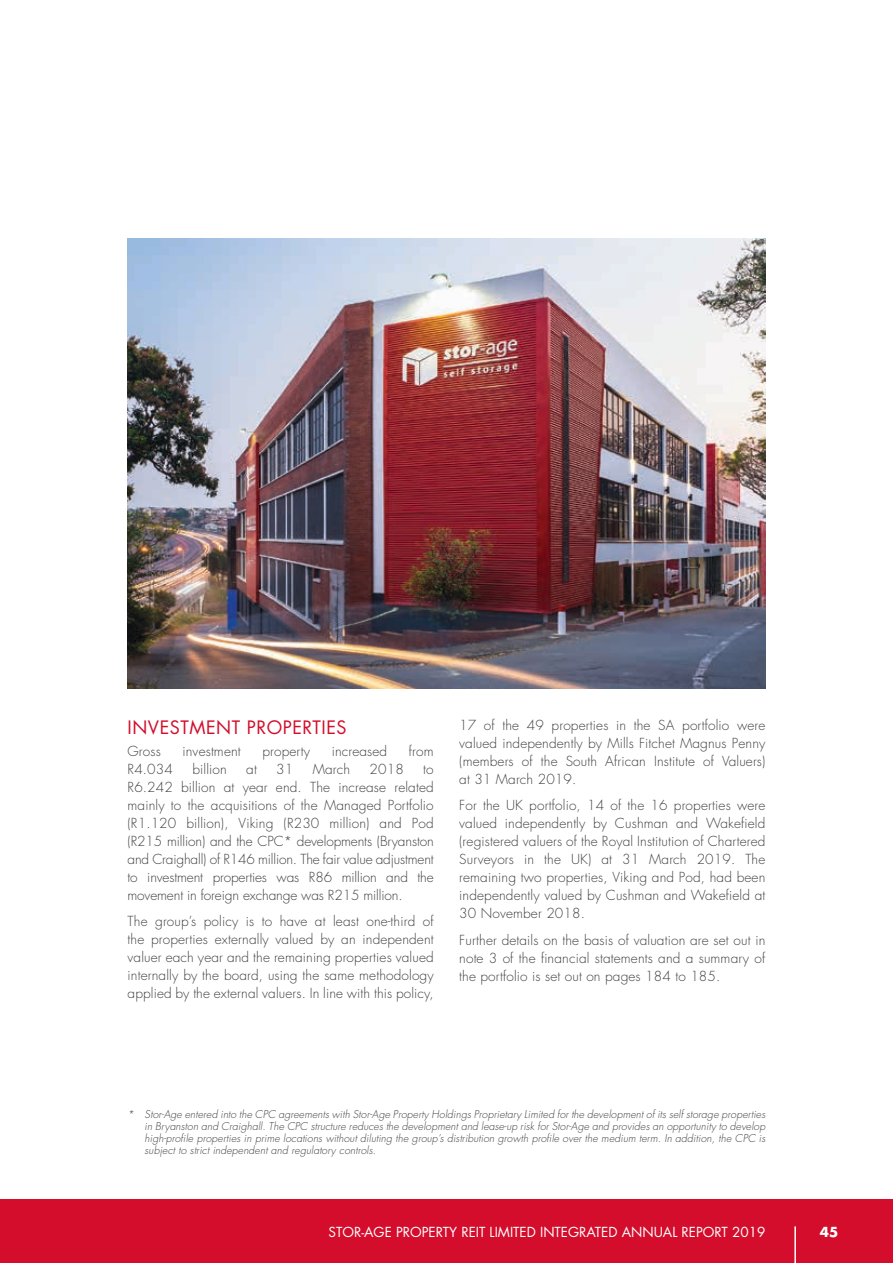
<style>
.page{position:relative;width:893px;height:1263px;background:#fff}
.page>*{position:absolute;margin:0;border:0;box-sizing:border-box;transform-origin:0 0}
.t1{font:18px "Futura Std";letter-spacing:.03em;color:#d30d2b}
.t2{font:300 13.5px/18px "Futura Std";letter-spacing:.01em;color:#414142;text-align:justify}
.t3{font:13.5px "Futura Std";color:#fff}
.t4{font:700 13.5px "Futura Std";color:#fff}
.t5{font:italic 300 10.5px/12px "Futura Std";letter-spacing:.01em;color:#414142;text-align:justify}
</style>
<div class="page">
<div style="left:0;top:1199px;width:893px;height:64px;background:#d30d2b"></div>
<hr style="left:794px;top:1226px;width:2px;height:37px;background:#fff">
<img style="left:128px;top:238px;width:637px;height:451px">
<h1 class="t1" style="left:128px;top:715px;width:221px">INVESTMENT PROPERTIES</h1>
<p class="t2" style="left:128px;top:742px;width:35px">Gross</p>
<p class="t2" style="left:182px;top:742px;width:60px">investment</p>
<p class="t2" style="left:262px;top:742px;width:49px">property</p>
<p class="t2" style="left:332px;top:742px;width:57px">increased</p>
<p class="t2" style="left:409px;top:742px;width:26px">from</p>
<p class="t2" style="left:128px;top:760px;width:47px">R4.034</p>
<p class="t2" style="left:192px;top:760px;width:36px">billion</p>
<p class="t2" style="left:246px;top:760px;width:12px">at</p>
<p class="t2" style="left:276px;top:760px;width:19px">31</p>
<p class="t2" style="left:313px;top:760px;width:39px">March</p>
<p class="t2" style="left:370px;top:760px;width:36px">2018</p>
<p class="t2" style="left:128px;top:760px;width:308px;text-indent:296px">to R6.242 billion at year end. The increase related mainly to the acquisitions of the Managed Portfolio (R1.120 billion), Viking (R230 million) and Pod (R215 million) and the CPC* developments (Bryanston and Craighall) of R146 million. The fair value adjustment to investment properties was R86 million and the movement in foreign exchange was R215 million.</p>
<p class="t2" style="left:128px;top:913px;width:308px">The group’s policy is to have at least one-third of the properties externally valued by an independent valuer each year and the remaining properties valued internally by the board, using the same methodology applied by the external valuers. In line with this policy,</p>
<p class="t2" style="left:459px;top:716px;width:308px">17 of the 49 properties in the SA portfolio were valued independently by Mills Fitchet Magnus Penny (members of the South African Institute of Valuers) at 31 March 2019.</p>
<p class="t2" style="left:459px;top:797px;width:308px">For the UK portfolio, 14 of the 16 properties were valued independently by Cushman and Wakefield (registered valuers of the Royal Institution of Chartered Surveyors in the UK) at 31 March 2019. The remaining two properties, Viking and Pod, had been independently valued by Cushman and Wakefield at 30 November 2018.</p>
<p class="t2" style="left:459px;top:931px;width:308px">Further details on the basis of valuation are set out in note 3 of the financial statements and a summary of the portfolio is set out on pages 184 to 185.</p>
<p class="t5" style="left:145px;top:1108px;width:622px;text-indent:-17px">* Stor-Age entered into the CPC agreements with Stor-Age Property Holdings Proprietary Limited for the development of its self storage properties in Bryanston and Craighall. The CPC structure reduces the development and lease-up risk for Stor-Age and provides an opportunity to develop high-profile properties in prime locations without diluting the group’s distribution growth profile over the medium term. In addition, the CPC is subject to strict independent and regulatory controls.</p>
<p class="t3" style="left:329px;top:1223px;width:438px">STOR-AGE PROPERTY REIT LIMITED INTEGRATED ANNUAL REPORT 2019</p>
<p class="t4" style="left:820px;top:1222px;width:20px">45</p>
</div>
